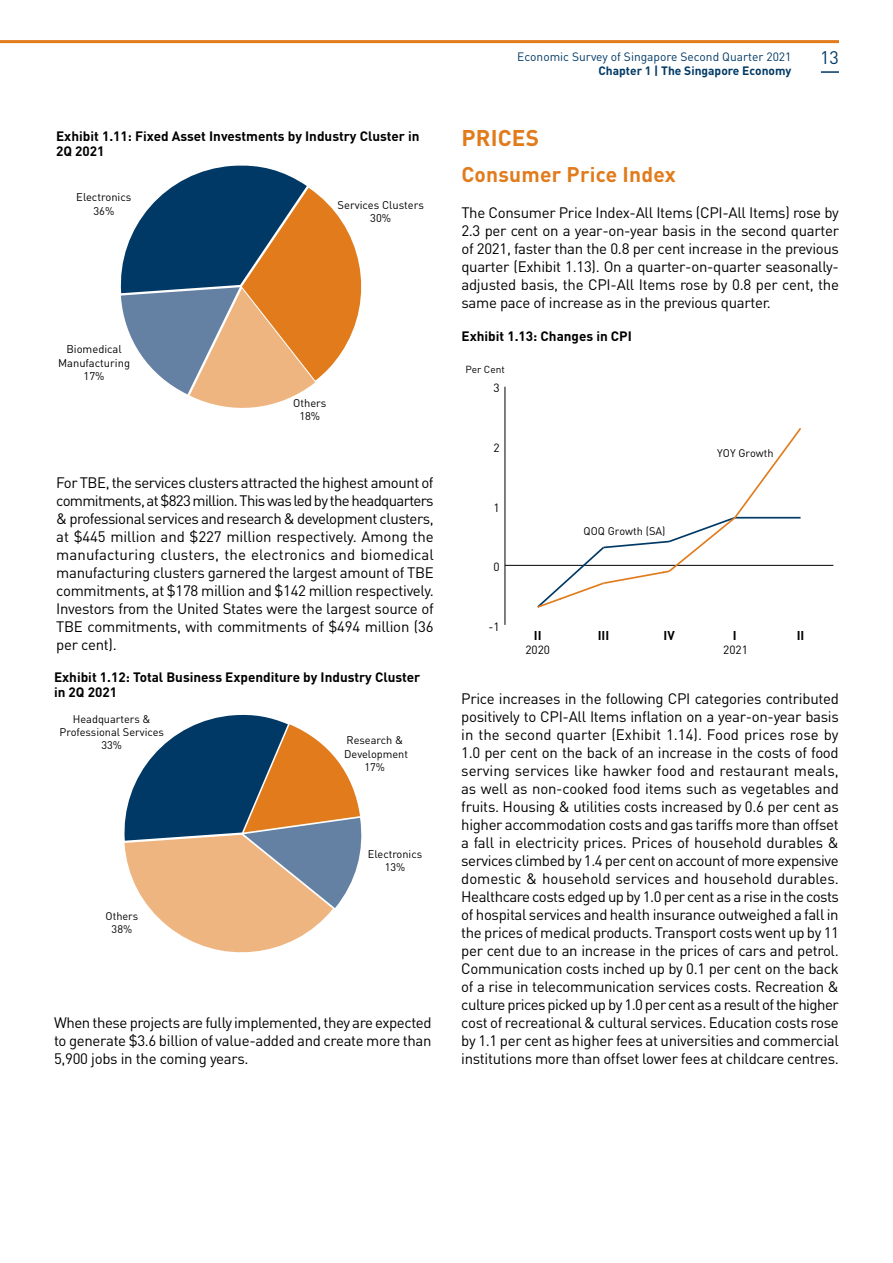
<style>
.page{position:relative;width:893px;height:1263px;background:#fff}
.page>*{position:absolute;margin:0;border:0;box-sizing:border-box;transform-origin:0 0}
.t1{font:700 22.5px "DIN Pro";letter-spacing:.01em;color:#e17b1c}
.t2{font:700 21px "DIN Pro";letter-spacing:.01em;color:#e17b1c}
.t3{font:18px "DIN Pro";color:#003965}
.t4{font:15px/18px "DIN Pro";letter-spacing:-.02em;color:#000;text-align:justify}
.t5{font:700 13.5px/15px "DIN Pro";color:#000}
.t6{font:700 12.6px "DIN Pro";color:#000}
.t7{font:12px "DIN Pro";color:#003965}
.t8{font:700 12px "DIN Pro";color:#003965}
.t9{font:11.85px "DIN Pro";color:#000}
.t10{font:11.1px/13.4px "DIN Pro";color:#000;text-align:center}
.t11{font:10.95px/13.2px "DIN Pro";color:#000;text-align:center}
.t12{font:10.2px "DIN Pro";color:#000}
</style>
<div class="page">
<svg style="left:120px;top:165px;width:242px;height:243px"></svg>
<hr style="left:505px;top:565px;width:328px;height:1px;background:#000">
<hr style="left:504px;top:387px;width:1px;height:238px;background:#000">
<svg style="left:535px;top:428px;width:268px;height:180px"></svg>
<svg style="left:124px;top:714px;width:238px;height:239px"></svg>
<svg style="left:821px;top:71px;width:18px;height:2px"></svg>
<hr style="left:0;top:40px;width:839px;height:3px;background:#e17b1c">
<p class="t5" style="left:56px;top:127px;width:365px">Exhibit 1.11: Fixed Asset Investments by Industry Cluster in<br>2Q 2021</p>
<p class="t10" style="left:76px;top:190px;width:57px">Electronics</p>
<p class="t10" style="left:93px;top:203px;width:22px">36%</p>
<p class="t10" style="left:58px;top:342px;width:73px">Biomedical<br>Manufacturing<br>17%</p>
<p class="t10" style="left:338px;top:198px;width:88px">Services Clusters<br>30%</p>
<p class="t10" style="left:293px;top:395px;width:35px">Others<br>18%</p>
<p class="t4" style="left:56px;top:473px;width:379px">For TBE, the services clusters attracted the highest amount of commitments, at $823 million. This was led by the headquarters &amp; professional services and research &amp; development clusters, at $445 million and $227 million respectively. Among the manufacturing clusters, the electronics and biomedical manufacturing clusters garnered the largest amount of TBE commitments, at $178 million and $142 million respectively.<br>Investors from the United States were the largest source of TBE commitments, with commitments of $494 million (36 per cent).</p>
<p class="t5" style="left:54px;top:668px;width:368px">Exhibit 1.12: Total Business Expenditure by Industry Cluster in 2Q 2021</p>
<p class="t11" style="left:60px;top:711px;width:106px">Headquarters &amp;<br>Professional Services<br>33%</p>
<p class="t11" style="left:106px;top:909px;width:34px">Others<br>38%</p>
<p class="t11" style="left:344px;top:733px;width:65px">Research &amp;<br>Development<br>17%</p>
<p class="t11" style="left:368px;top:847px;width:56px">Electronics<br>13%</p>
<p class="t4" style="left:54px;top:1013px;width:379px">When these projects are fully implemented, they are expected to generate $3.6 billion of value-added and create more than 5,900 jobs in the coming years.</p>
<p class="t7" style="left:517px;top:49px;width:276px">Economic Survey of Singapore Second Quarter 2021</p>
<p class="t8" style="left:598px;top:61px;width:195px">Chapter 1 | The Singapore Economy</p>
<p class="t3" style="left:820px;top:45px;width:20px">13</p>
<h1 class="t1" style="left:461px;top:119px;width:79px">PRICES</h1>
<h2 class="t2" style="left:461px;top:157px;width:216px">Consumer Price Index</h2>
<p class="t4" style="left:461px;top:203px;width:379px">The Consumer Price Index-All Items (CPI-All Items) rose by 2.3 per cent on a year-on-year basis in the second quarter of 2021, faster than the 0.8 per cent increase in the previous quarter (Exhibit 1.13). On a quarter-on-quarter seasonally&shy;adjusted basis, the CPI-All Items rose by 0.8 per cent, the same pace of increase as in the previous quarter.</p>
<p class="t5" style="left:462px;top:327px;width:172px">Exhibit 1.13: Changes in CPI</p>
<p class="t12" style="left:465px;top:362px;width:41px">Per Cent</p>
<p class="t9" style="left:494px;top:380px;width:8px">3</p>
<p class="t9" style="left:494px;top:440px;width:8px">2</p>
<p class="t9" style="left:494px;top:499px;width:8px">1</p>
<p class="t9" style="left:494px;top:559px;width:8px">0</p>
<p class="t9" style="left:489px;top:618px;width:13px">-1</p>
<p class="t11" style="left:584px;top:524px;width:83px">QOQ Growth (SA)</p>
<p class="t11" style="left:717px;top:446px;width:58px">YOY Growth</p>
<p class="t6" style="left:534px;top:625px;width:9px">II</p>
<p class="t6" style="left:598px;top:625px;width:13px">III</p>
<p class="t6" style="left:664px;top:625px;width:13px">IV</p>
<p class="t6" style="left:733px;top:625px;width:5px">I</p>
<p class="t6" style="left:797px;top:625px;width:9px">II</p>
<p class="t9" style="left:525px;top:642px;width:26px">2020</p>
<p class="t9" style="left:723px;top:642px;width:26px">2021</p>
<p class="t4" style="left:461px;top:689px;width:379px">Price increases in the following CPI categories contributed positively to CPI-All Items inflation on a year-on-year basis in the second quarter (Exhibit 1.14). Food prices rose by 1.0 per cent on the back of an increase in the costs of food serving services like hawker food and restaurant meals, as well as non-cooked food items such as vegetables and fruits. Housing &amp; utilities costs increased by 0.6 per cent as higher accommodation costs and gas tariffs more than offset a fall in electricity prices. Prices of household durables &amp; services climbed by 1.4 per cent on account of more expensive domestic &amp; household services and household durables.<br>Healthcare costs edged up by 1.0 per cent as a rise in the costs of hospital services and health insurance outweighed a fall in the prices of medical products. Transport costs went up by 11 per cent due to an increase in the prices of cars and petrol.<br>Communication costs inched up by 0.1 per cent on the back of a rise in telecommunication services costs. Recreation &amp; culture prices picked up by 1.0 per cent as a result of the higher cost of recreational &amp; cultural services. Education costs rose by 1.1 per cent as higher fees at universities and commercial institutions more than offset lower fees at childcare centres.</p>
</div>
